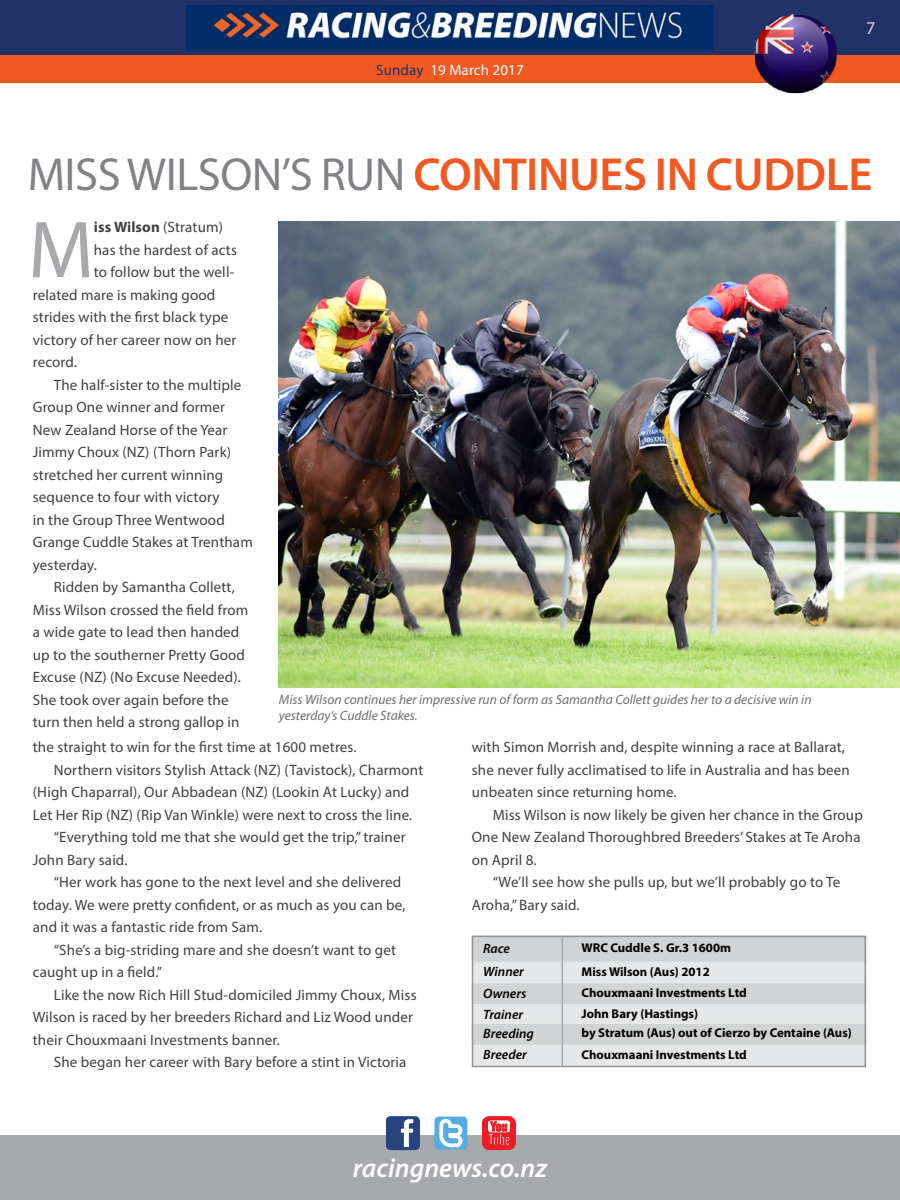
<style>
.page{position:relative;width:900px;height:1200px;background:#fff}
.page>*{position:absolute;margin:0;border:0;box-sizing:border-box;transform-origin:0 0}
.t1{font:81.75px "Myriad Pro";color:#a7a9ac}
.t2{font:600 46.5px "Myriad Pro";letter-spacing:-.01em;color:#f15922}
.t3{font:italic 600 27px "Myriad Pro";color:#fff}
.t4{font:18px "Myriad Pro";color:#d1d4d4}
.t5{font:15px/22.5px "Myriad Pro";letter-spacing:.01em;color:#414042}
.t6{font:700 15px "Myriad Pro";letter-spacing:.01em;color:#414042}
.t7{font:15px "Myriad Pro";letter-spacing:.01em;color:#fff}
.t8{font:italic 13.5px/16.2px "Myriad Pro";color:#6d6e71}
.t9{font:italic 600 13.5px "Myriad Pro";color:#000}
.t10{font:700 12.75px "Myriad Pro";color:#000}
.s1{color:#203267}
.s2{font-weight:400;color:#808285}
.s3{font-weight:400}
</style>
<div class="page">
<div style="left:0;top:1136px;width:900px;height:64px;background:#a7a9ac"></div>
<svg style="left:386px;top:1117px;width:34px;height:33px"></svg>
<svg style="left:434px;top:1117px;width:33px;height:33px"></svg>
<svg style="left:482px;top:1116px;width:34px;height:34px"></svg>
<div style="left:0;top:0;width:900px;height:64px;background:#203267"></div>
<div style="left:0;top:56px;width:900px;height:27px;background:#f15922"></div>
<img style="left:187px;top:5px;width:526px;height:46px">
<img style="left:279px;top:221px;width:621px;height:467px">
<svg style="left:475px;top:936px;width:392px;height:130px;background:#dbdcdd"></svg>
<div style="left:472px;top:936px;width:394px;height:131px;border:2px solid #939598"></div>
<img style="left:752px;top:14px;width:88px;height:80px">
<p class="t7" style="left:376px;top:61px;width:149px"><span class="s1">Sunday</span> 19 March 2017</p>
<p class="t4" style="left:866px;top:17px;width:11px">7</p>
<h2 class="t2" style="left:28px;top:145px;width:846px"><span class="s2">MISS WILSON’S RUN</span> CONTINUES IN CUDDLE</h2>
<h1 class="t1" style="left:28px;top:200px;width:67px">M</h1>
<p class="t6" style="left:94px;top:218px;width:131px">iss Wilson <span class="s3">(Stratum)</span></p>
<p class="t5" style="left:94px;top:238px;width:145px">has the hardest of acts</p>
<p class="t5" style="left:94px;top:261px;width:142px">to follow but the well-</p>
<p class="t5" style="left:33px;top:283px;width:184px">related mare is making good</p>
<p class="t5" style="left:33px;top:306px;width:197px">strides with the first black type</p>
<p class="t5" style="left:33px;top:328px;width:205px">victory of her career now on her</p>
<p class="t5" style="left:33px;top:351px;width:46px">record.</p>
<p class="t5" style="left:54px;top:373px;width:189px">The half-sister to the multiple</p>
<p class="t5" style="left:33px;top:396px;width:194px">Group One winner and former</p>
<p class="t5" style="left:33px;top:418px;width:196px">New Zealand Horse of the Year</p>
<p class="t5" style="left:33px;top:441px;width:200px">Jimmy Choux (NZ) (Thorn Park)</p>
<p class="t5" style="left:33px;top:463px;width:192px">stretched her current winning</p>
<p class="t5" style="left:33px;top:486px;width:188px">sequence to four with victory</p>
<p class="t5" style="left:33px;top:508px;width:193px">in the Group Three Wentwood</p>
<p class="t5" style="left:33px;top:531px;width:222px">Grange Cuddle Stakes at Trentham</p>
<p class="t5" style="left:33px;top:553px;width:66px">yesterday.</p>
<p class="t5" style="left:54px;top:576px;width:182px">Ridden by Samantha Collett,</p>
<p class="t5" style="left:33px;top:598px;width:217px">Miss Wilson crossed the field from</p>
<p class="t5" style="left:33px;top:621px;width:208px">a wide gate to lead then handed</p>
<p class="t5" style="left:33px;top:643px;width:214px">up to the southerner Pretty Good</p>
<p class="t5" style="left:33px;top:666px;width:210px">Excuse (NZ) (No Excuse Needed).</p>
<p class="t5" style="left:33px;top:688px;width:197px">She took over again before the</p>
<p class="t5" style="left:33px;top:711px;width:208px">turn then held a strong gallop in</p>
<p class="t8" style="left:279px;top:691px;width:534px">Miss Wilson continues her impressive run of form as Samantha Collett guides her to a decisive win in yesterday’s Cuddle Stakes.</p>
<p class="t5" style="left:33px;top:736px;width:325px">the straight to win for the first time at 1600 metres.</p>
<p class="t5" style="left:54px;top:758px;width:371px">Northern visitors Stylish Attack (NZ) (Tavistock), Charmont</p>
<p class="t5" style="left:33px;top:781px;width:378px">(High Chaparral), Our Abbadean (NZ) (Lookin At Lucky) and</p>
<p class="t5" style="left:33px;top:803px;width:381px">Let Her Rip (NZ) (Rip Van Winkle) were next to cross the line.</p>
<p class="t5" style="left:54px;top:826px;width:353px">“Everything told me that she would get the trip,” trainer</p>
<p class="t5" style="left:33px;top:848px;width:96px">John Bary said.</p>
<p class="t5" style="left:54px;top:871px;width:349px">“Her work has gone to the next level and she delivered</p>
<p class="t5" style="left:33px;top:893px;width:374px">today. We were pretty confident, or as much as you can be,</p>
<p class="t5" style="left:33px;top:916px;width:231px">and it was a fantastic ride from Sam.</p>
<p class="t5" style="left:54px;top:938px;width:344px">“She’s a big-striding mare and she doesn’t want to get</p>
<p class="t5" style="left:33px;top:961px;width:131px">caught up in a field.”</p>
<p class="t5" style="left:54px;top:983px;width:364px">Like the now Rich Hill Stud-domiciled Jimmy Choux, Miss</p>
<p class="t5" style="left:33px;top:1006px;width:382px">Wilson is raced by her breeders Richard and Liz Wood under</p>
<p class="t5" style="left:33px;top:1028px;width:248px">their Chouxmaani Investments banner.</p>
<p class="t5" style="left:54px;top:1051px;width:354px">She began her career with Bary before a stint in Victoria</p>
<p class="t5" style="left:472px;top:736px;width:380px">with Simon Morrish and, despite winning a race at Ballarat, she never fully acclimatised to life in Australia and has been unbeaten since returning home.</p>
<p class="t5" style="left:493px;top:803px;width:372px">Miss Wilson is now likely be given her chance in the Group</p>
<p class="t5" style="left:472px;top:826px;width:390px">One New Zealand Thoroughbred Breeders’ Stakes at Te Aroha</p>
<p class="t5" style="left:472px;top:848px;width:66px">on April 8.</p>
<p class="t5" style="left:493px;top:871px;width:349px">“We’ll see how she pulls up, but we’ll probably go to Te</p>
<p class="t5" style="left:472px;top:893px;width:109px">Aroha,” Bary said.</p>
<p class="t9" style="left:483px;top:939px;width:28px">Race</p>
<p class="t10" style="left:582px;top:939px;width:151px">WRC Cuddle S. Gr.3 1600m</p>
<p class="t9" style="left:483px;top:963px;width:42px">Winner</p>
<p class="t10" style="left:582px;top:963px;width:130px">Miss Wilson (Aus) 2012</p>
<p class="t9" style="left:483px;top:984px;width:45px">Owners</p>
<p class="t10" style="left:582px;top:984px;width:167px">Chouxmaani Investments Ltd</p>
<p class="t9" style="left:483px;top:1006px;width:41px">Trainer</p>
<p class="t10" style="left:582px;top:1006px;width:118px">John Bary (Hastings)</p>
<p class="t9" style="left:483px;top:1025px;width:52px">Breeding</p>
<p class="t10" style="left:582px;top:1025px;width:272px">by Stratum (Aus) out of Cierzo by Centaine (Aus)</p>
<p class="t9" style="left:483px;top:1046px;width:45px">Breeder</p>
<p class="t10" style="left:582px;top:1046px;width:167px">Chouxmaani Investments Ltd</p>
<h3 class="t3" style="left:353px;top:1150px;width:196px">racingnews.co.nz</h3>
</div>
